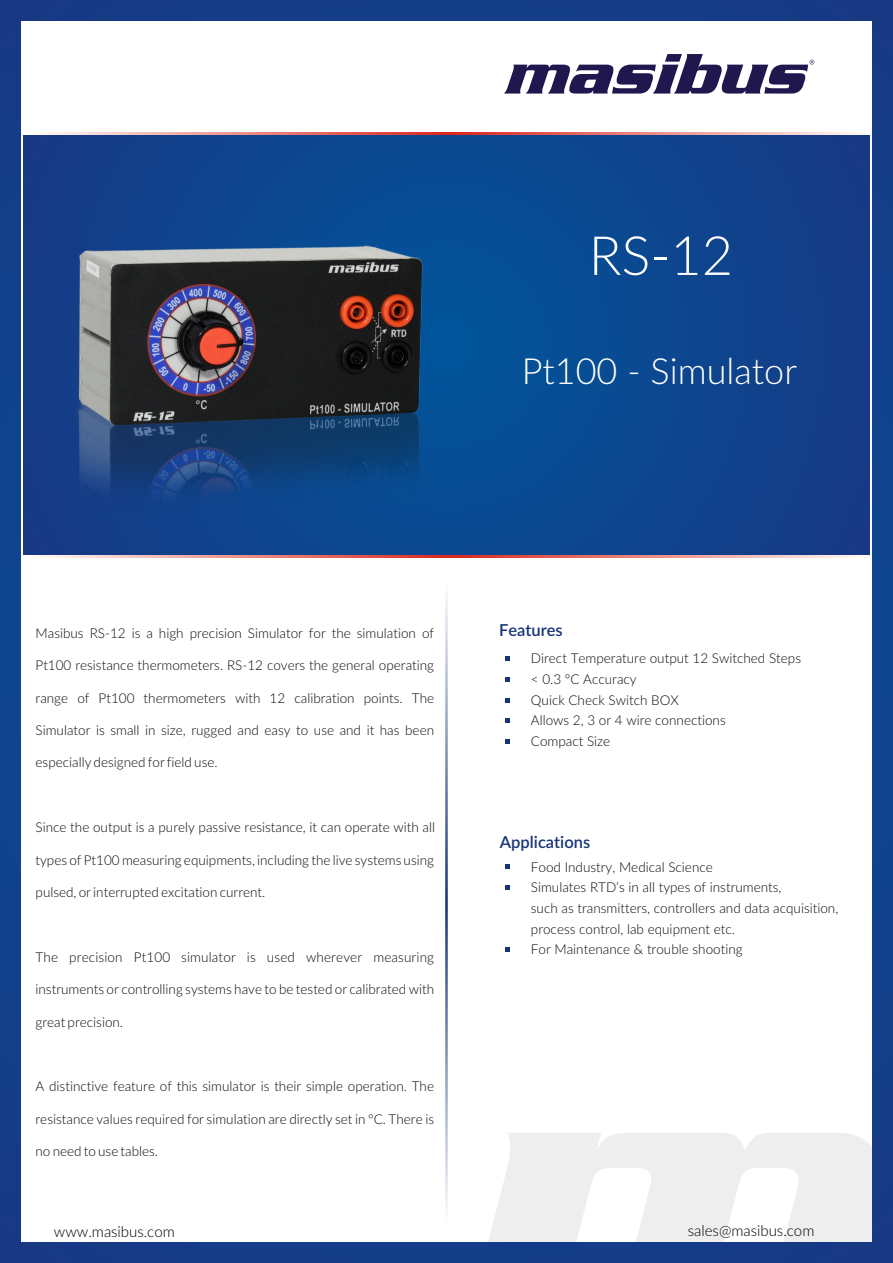
<style>
.page{position:relative;width:893px;height:1263px;background:#143d88}
.page>*{position:absolute;margin:0;border:0;box-sizing:border-box;transform-origin:0 0}
.t1{font:300 54px "Lato";color:#fff}
.t2{font:300 36px "Lato";color:#fff}
.t3{font:600 16.5px "Lato";color:#173378}
.t4{font:300 15px "Lato";color:#000}
.t5{font:300 13.5px/20.7px "Lato";color:#0a0a0d}
</style>
<div class="page">
<div style="left:21px;top:21px;width:851px;height:1221px;background:#fff"></div>
<svg style="left:488px;top:1133px;width:384px;height:109px"></svg>
<svg style="left:504px;top:54px;width:310px;height:40px"></svg>
<svg style="left:506px;top:656px;width:4px;height:4px"></svg>
<svg style="left:506px;top:677px;width:4px;height:4px"></svg>
<svg style="left:506px;top:718px;width:4px;height:4px"></svg>
<svg style="left:506px;top:739px;width:4px;height:4px"></svg>
<svg style="left:506px;top:698px;width:4px;height:4px"></svg>
<svg style="left:506px;top:886px;width:4px;height:4px"></svg>
<svg style="left:506px;top:947px;width:4px;height:4px"></svg>
<svg style="left:506px;top:864px;width:4px;height:5px"></svg>
<div style="left:23px;top:135px;width:847px;height:420px;background:#0d458e"></div>
<img style="left:445px;top:594px;width:3px;height:617px">
<img style="left:77px;top:245px;width:345px;height:252px">
<h1 class="t1" style="left:589px;top:231px;width:146px">RS-12</h1>
<h2 class="t2" style="left:522px;top:355px;width:277px">Pt100 - Simulator</h2>
<p class="t5" style="left:36px;top:623px;width:400px">Masibus RS-12 is a high precision Simulator for the simulation of</p>
<p class="t5" style="left:36px;top:656px;width:400px">Pt100 resistance thermometers. RS-12 covers the general operating</p>
<p class="t5" style="left:36px;top:688px;width:400px">range of Pt100 thermometers with 12 calibration points. The</p>
<p class="t5" style="left:36px;top:720px;width:400px">Simulator is small in size, rugged and easy to use and it has been</p>
<p class="t5" style="left:36px;top:753px;width:184px">especially designed for field use.</p>
<p class="t5" style="left:36px;top:818px;width:401px">Since the output is a purely passive resistance, it can operate with all</p>
<p class="t5" style="left:36px;top:850px;width:400px">types of Pt100 measuring equipments, including the live systems using</p>
<p class="t5" style="left:36px;top:882px;width:231px">pulsed, or interrupted excitation current.</p>
<p class="t5" style="left:36px;top:947px;width:400px">The precision Pt100 simulator is used wherever measuring</p>
<p class="t5" style="left:36px;top:980px;width:400px">instruments or controlling systems have to be tested or calibrated with</p>
<p class="t5" style="left:36px;top:1012px;width:89px">great precision.</p>
<p class="t5" style="left:36px;top:1077px;width:400px">A distinctive feature of this simulator is their simple operation. The</p>
<p class="t5" style="left:36px;top:1109px;width:400px">resistance values required for simulation are directly set in °C. There is</p>
<p class="t5" style="left:36px;top:1142px;width:124px">no need to use tables.</p>
<p class="t3" style="left:499px;top:623px;width:65px">Features</p>
<p class="t5" style="left:531px;top:649px;width:272px">Direct Temperature output 12 Switched Steps &lt; 0.3 °C Accuracy<br>Quick Check Switch BOX<br>Allows 2, 3 or 4 wire connections<br>Compact Size</p>
<p class="t3" style="left:500px;top:835px;width:92px">Applications</p>
<p class="t5" style="left:531px;top:857px;width:309px">Food Industry, Medical Science<br>Simulates RTD’s in all types of instruments,<br>such as transmitters, controllers and data acquisition, process control, lab equipment etc.<br>For Maintenance &amp; trouble shooting</p>
<p class="t4" style="left:54px;top:1225px;width:122px">www.masibus.com</p>
<p class="t4" style="left:688px;top:1223px;width:128px">sales@masibus.com</p>
</div>
